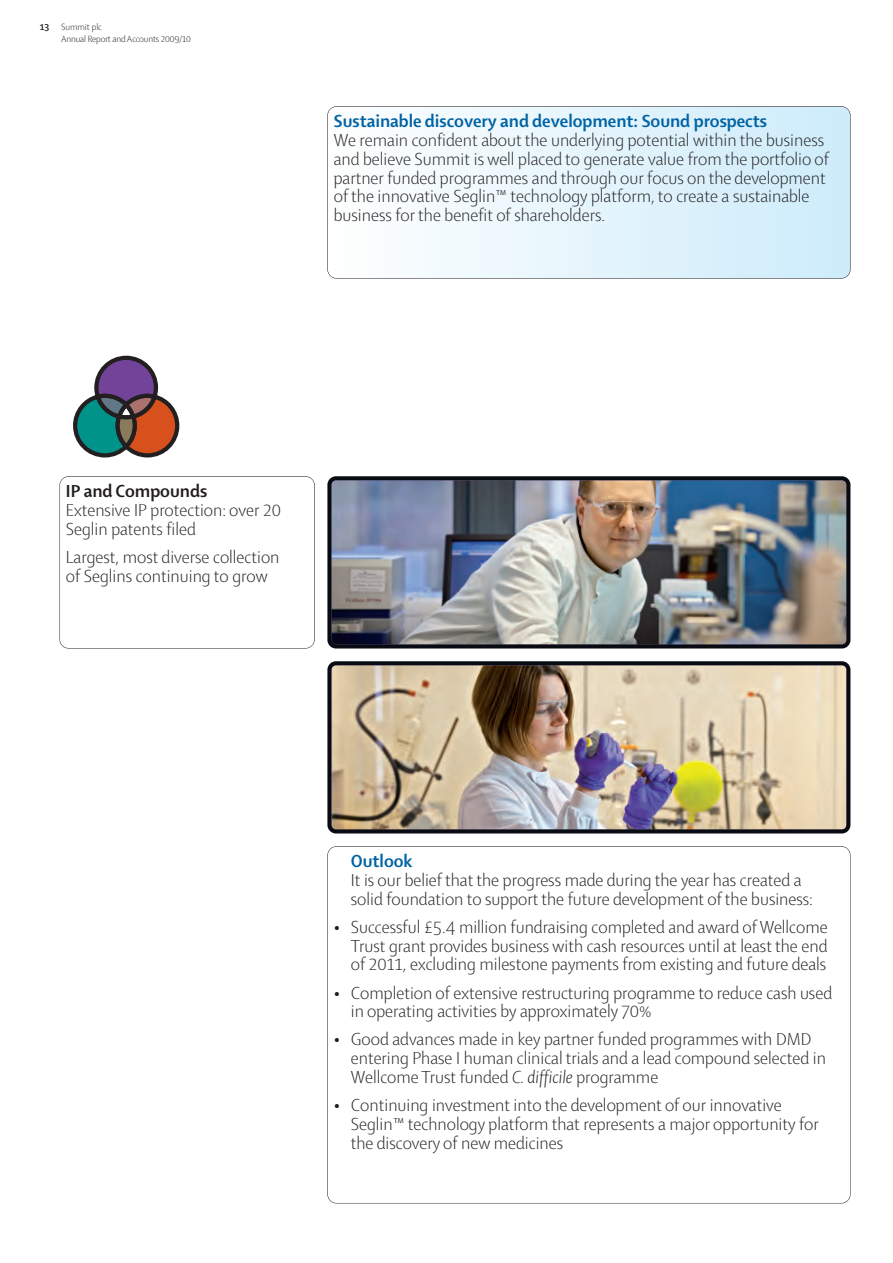
<style>
.page{position:relative;width:893px;height:1263px;background:#fff}
.page>*{position:absolute;margin:0;border:0;box-sizing:border-box;transform-origin:0 0}
.t1{font:300 18.75px/18.8px "Shaker 2";color:#231f20}
.t2{font:700 18.75px "Shaker 2";color:#0063a4}
.t3{font:700 18.75px "Shaker 2";color:#231f20}
.t4{font:300 9.75px/12px "Shaker 2";letter-spacing:-.015em;color:#231f20}
.t5{font:700 9.75px "Shaker 2";color:#231f20}
.s1{font-style:italic}
</style>
<div class="page">
<div style="left:60px;top:476px;width:255px;height:172px;border:1px solid #231f20;border-radius:9px"></div>
<div style="left:328px;top:106px;width:522px;height:172px;background:linear-gradient(to right,#feffff,#cdebfa);border-radius:9px"></div>
<div style="left:327px;top:106px;width:523px;height:173px;border:1px solid #231f20;border-radius:9px"></div>
<svg style="left:327px;top:476px;width:523px;height:172px;background:#1a1d24"></svg>
<img style="left:332px;top:480px;width:514px;height:164px;border-radius:4px">
<svg style="left:327px;top:661px;width:523px;height:172px;background:#1c1e24"></svg>
<img style="left:332px;top:665px;width:514px;height:164px;border-radius:4px">
<svg style="left:73px;top:356px;width:107px;height:102px"></svg>
<p class="t5" style="left:40px;top:24px;width:11px">13</p>
<p class="t4" style="left:61px;top:22px;width:131px">Summit plc<br>Annual Report and Accounts 2009/10</p>
<p class="t2" style="left:334px;top:115px;width:435px">Sustainable discovery and development: Sound prospects</p>
<p class="t1" style="left:334px;top:133px;width:497px">We remain confident about the underlying potential within the business and believe Summit is well placed to generate value from the portfolio of partner funded programmes and through our focus on the development of the innovative Seglin™ technology platform, to create a sustainable business for the benefit of shareholders.</p>
<p class="t3" style="left:66px;top:485px;width:143px">IP and Compounds</p>
<p class="t1" style="left:66px;top:503px;width:217px">Extensive IP protection: over 20<br>Seglin patents filed</p>
<p class="t1" style="left:66px;top:550px;width:215px">Largest, most diverse collection of Seglins continuing to grow</p>
<p class="t2" style="left:351px;top:855px;width:63px">Outlook</p>
<p class="t1" style="left:351px;top:873px;width:464px">It is our belief that the progress made during the year has created a solid foundation to support the future development of the business:</p>
<p class="t1" style="left:351px;top:920px;width:478px;text-align:justify;text-indent:-17px">• Successful £5.4 million fundraising completed and award of Wellcome Trust grant provides business with cash resources until at least the end of 2011, excluding milestone payments from existing and future deals</p>
<p class="t1" style="left:351px;top:985px;width:483px;text-indent:-17px">• Completion of extensive restructuring programme to reduce cash used in operating activities by approximately 70%</p>
<p class="t1" style="left:351px;top:1032px;width:477px;text-indent:-17px">• Good advances made in key partner funded programmes with DMD entering Phase I human clinical trials and a lead compound selected in<br>Wellcome Trust funded <span class="s1">C. difficile</span> programme</p>
<p class="t1" style="left:351px;top:1098px;width:469px;text-indent:-17px">• Continuing investment into the development of our innovative<br>Seglin™ technology platform that represents a major opportunity for the discovery of new medicines</p>
</div>
